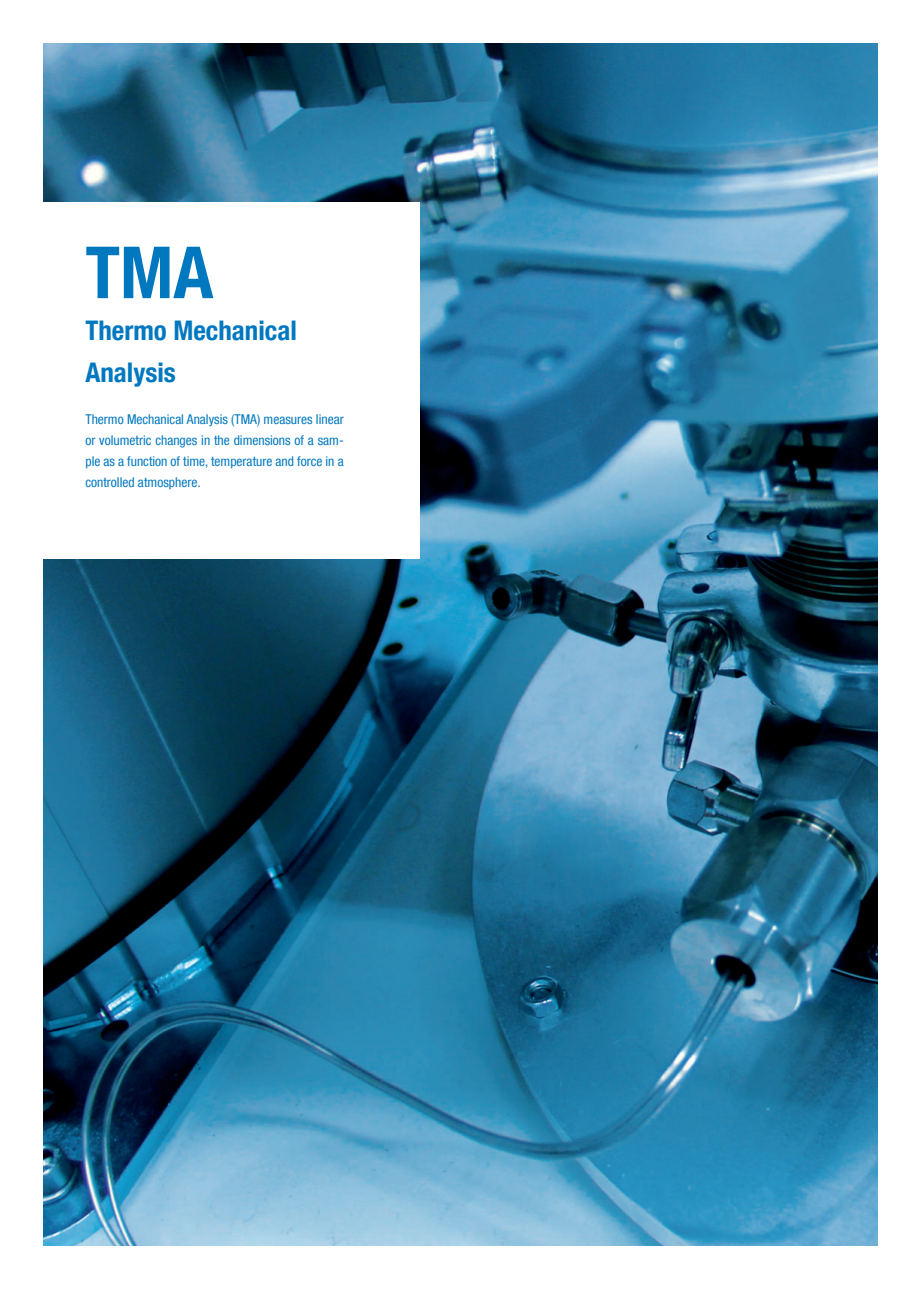
<style>
.page{position:relative;width:919px;height:1289px;background:#fff}
.page>*{position:absolute;margin:0;border:0;box-sizing:border-box;transform-origin:0 0}
.t1{font:700 condensed 72px "Helvetica Neue LT Com";color:#0078c0}
.t2{font:700 condensed 27px/42px "Helvetica Neue LT Com";color:#0078c0}
.t3{font:condensed 13.5px/21px "Helvetica Neue LT Com";color:#0078c0;text-align:justify}
</style>
<div class="page">
<img style="left:44px;top:43px;width:833px;height:1202px">
<div style="left:0;top:202px;width:420px;height:356px;background:#fff"></div>
<h1 class="t1" style="left:85px;top:246px;width:129px">TMA</h1>
<h2 class="t2" style="left:85px;top:312px;width:213px">Thermo Mechanical<br>Analysis</h2>
<p class="t3" style="left:85px;top:410px;width:260px">Thermo Mechanical Analysis (TMA) measures linear or volumetric changes in the dimensions of a sam&shy;ple as a function of time, temperature and force in a controlled atmosphere.</p>
</div>
